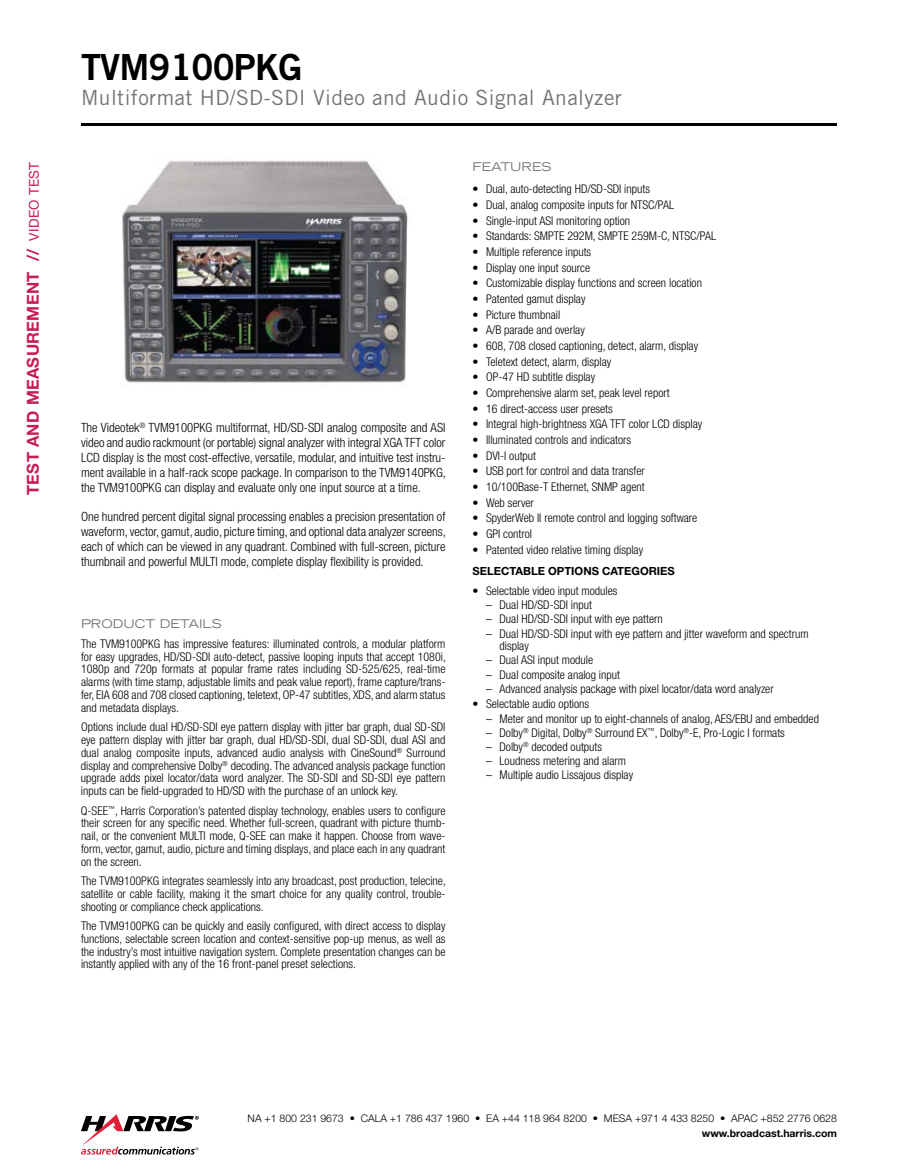
<style>
.page{position:relative;width:918px;height:1175px;background:#fff}
.page>*{position:absolute;margin:0;border:0;box-sizing:border-box;transform-origin:0 0}
.t1{font:36px "Trade Gothic LT Std Bd 2";letter-spacing:-.02em;color:#000}
.t2{font:21px "Trade Gothic LT Std";letter-spacing:.02em;color:#737477}
.t3{font:700 16.5px "Helvetica Neue LT Std";color:#c61e53}
.t4{font:300 condensed 12.75px/15px "Helvetica Neue LT Std";color:#000;text-align:justify}
.t5{font:300 condensed 12px/12.8px "Helvetica Neue LT Std";color:#000;text-align:justify}
.t6{font:expanded 12px "Trade Gothic LT Std";color:#737477}
.t7{font:700 11.25px "Helvetica Neue LT Std";color:#000}
.t8{font:300 10.5px "Helvetica Neue LT Std";color:#000}
.t9{font:700 10.5px "Helvetica Neue LT Std";color:#000}
.s1{font-weight:400;font-size:13.5px}
.s2{font-stretch:normal}
</style>
<div class="page">
<hr style="left:81px;top:123px;width:756px;height:2px;background:#000">
<svg style="left:81px;top:1114px;width:118px;height:40px"></svg>
<img style="left:122px;top:160px;width:286px;height:223px">
<h3 class="t3" style="left:23px;top:495px;width:334px;rotate:-90deg">Test and Measurement // <span class="s1">video test</span></h3>
<h1 class="t1" style="left:81px;top:45px;width:223px">TVM9100PKG</h1>
<h2 class="t2" style="left:81px;top:85px;width:542px">Multiformat HD/SD-SDI Video and Audio Signal Analyzer</h2>
<p class="t4" style="left:81px;top:420px;width:366px">The Videotek<sup>®</sup> TVM9100PKG multiformat, HD/SD-SDI analog composite and ASI video and audio rackmount (or portable) signal analyzer with integral XGA TFT color LCD display is the most cost-effective, versatile, modular, and intuitive test instru&shy;ment available in a half-rack scope package. In comparison to the TVM9140PKG, the TVM9100PKG can display and evaluate only one input source at a time.</p>
<p class="t4" style="left:81px;top:508px;width:366px">One hundred percent digital signal processing enables a precision presentation of waveform, vector, gamut, audio, picture timing, and optional data analyzer screens, each of which can be viewed in any quadrant. Combined with full-screen, picture thumbnail and powerful MULTI mode, complete display flexibility is provided.</p>
<p class="t6" style="left:81px;top:616px;width:142px">PRODUCT DETAILS</p>
<p class="t5" style="left:81px;top:637px;width:366px">The TVM9100PKG has impressive features: illuminated controls, a modular platform for easy upgrades, HD/SD-SDI auto-detect, passive looping inputs that accept 1080i, 1080p and 720p formats at popular frame rates including SD-525/625, real-time alarms (with time stamp, adjustable limits and peak value report), frame capture/trans&shy;fer, EIA 608 and 708 closed captioning, teletext, OP-47 subtitles, XDS, and alarm status and metadata displays.</p>
<p class="t5" style="left:81px;top:720px;width:366px">Options include dual HD/SD-SDI eye pattern display with jitter bar graph, dual SD-SDI eye pattern display with jitter bar graph, dual HD/SD-SDI, dual SD-SDI, dual ASI and dual analog composite inputs, advanced audio analysis with CineSound<sup>®</sup> Surround display and comprehensive Dolby<sup>®</sup> decoding. The advanced analysis package function upgrade adds pixel locator/data word analyzer. The SD-SDI and SD-SDI eye pattern inputs can be field-upgraded to HD/SD with the purchase of an unlock key.</p>
<p class="t5" style="left:81px;top:804px;width:366px">Q-SEE<sup>™</sup>, Harris Corporation’s patented display technology, enables users to configure their screen for any specific need. Whether full-screen, quadrant with picture thumb&shy;nail, or the convenient MULTI mode, Q-SEE can make it happen. Choose from wave&shy;form, vector, gamut, audio, picture and timing displays, and place each in any quadrant on the screen.</p>
<p class="t5" style="left:81px;top:874px;width:366px">The TVM9100PKG integrates seamlessly into any broadcast, post production, telecine, satellite or cable facility, making it the smart choice for any quality control, trouble&shy;shooting or compliance check applications.</p>
<p class="t5" style="left:81px;top:919px;width:366px">The TVM9100PKG can be quickly and easily configured, with direct access to display functions, selectable screen location and context-sensitive pop-up menus, as well as the industry’s most intuitive navigation system. Complete presentation changes can be instantly applied with any of the 16 front-panel preset selections.</p>
<p class="t6" style="left:472px;top:159px;width:81px">FEATURES</p>
<p class="t5" style="left:472px;top:182px;width:179px">• Dual, auto-detecting HD/SD-SDI inputs</p>
<p class="t5" style="left:472px;top:198px;width:203px">• Dual, analog composite inputs for NTSC/PAL</p>
<p class="t5" style="left:472px;top:214px;width:159px">• Single-input ASI monitoring option</p>
<p class="t5" style="left:472px;top:229px;width:245px">• Standards: SMPTE 292M, SMPTE 259M-C, NTSC/PAL</p>
<p class="t5" style="left:472px;top:245px;width:120px">• Multiple reference inputs</p>
<p class="t5" style="left:472px;top:261px;width:119px">• Display one input source</p>
<p class="t5" style="left:472px;top:276px;width:231px">• Customizable display functions and screen location</p>
<p class="t5" style="left:472px;top:292px;width:114px">• Patented gamut display</p>
<p class="t5" style="left:472px;top:308px;width:89px">• Picture thumbnail</p>
<p class="t5" style="left:472px;top:323px;width:114px">• A/B parade and overlay</p>
<p class="t5" style="left:472px;top:339px;width:227px">• 608, 708 closed captioning, detect, alarm, display</p>
<p class="t5" style="left:472px;top:355px;width:140px">• Teletext detect, alarm, display</p>
<p class="t5" style="left:472px;top:370px;width:124px">• OP-47 HD subtitle display</p>
<p class="t5" style="left:472px;top:386px;width:199px">• Comprehensive alarm set, peak level report</p>
<p class="t5" style="left:472px;top:402px;width:142px">• 16 direct-access user presets</p>
<p class="t5" style="left:472px;top:418px;width:231px">• Integral high-brightness XGA TFT color LCD display</p>
<p class="t5" style="left:472px;top:433px;width:160px">• Illuminated controls and indicators</p>
<p class="t5" style="left:472px;top:449px;width:65px">• DVI-I output</p>
<p class="t5" style="left:472px;top:465px;width:174px">• USB port for control and data transfer</p>
<p class="t5" style="left:472px;top:480px;width:174px">• 10/100Base-T Ethernet, SNMP agent</p>
<p class="t5" style="left:472px;top:496px;width:63px">• Web server</p>
<p class="t5" style="left:472px;top:512px;width:226px">• SpyderWeb II remote control and logging software</p>
<p class="t5" style="left:472px;top:527px;width:61px">• GPI control</p>
<p class="t5" style="left:472px;top:543px;width:172px">• Patented video relative timing display</p>
<p class="t7" style="left:472px;top:564px;width:204px">SELECTABLE OPTIONS CATEGORIES</p>
<p class="t5" style="left:472px;top:584px;width:147px">• Selectable video input modules</p>
<p class="t5" style="left:486px;top:598px;width:108px"><span class="s2">–</span> Dual HD/SD-SDI input</p>
<p class="t5" style="left:486px;top:612px;width:178px"><span class="s2">–</span> Dual HD/SD-SDI input with eye pattern</p>
<p class="t5" style="left:500px;top:627px;width:311px;text-indent:-14px"><span class="s2">–</span> Dual HD/SD-SDI input with eye pattern and jitter waveform and spectrum display</p>
<p class="t5" style="left:486px;top:653px;width:109px"><span class="s2">–</span> Dual ASI input module</p>
<p class="t5" style="left:486px;top:668px;width:136px"><span class="s2">–</span> Dual composite analog input</p>
<p class="t5" style="left:486px;top:682px;width:289px"><span class="s2">–</span> Advanced analysis package with pixel locator/data word analyzer</p>
<p class="t5" style="left:472px;top:697px;width:118px">• Selectable audio options</p>
<p class="t5" style="left:486px;top:712px;width:335px"><span class="s2">–</span> Meter and monitor up to eight-channels of analog, AES/EBU and embedded</p>
<p class="t5" style="left:486px;top:726px;width:300px"><span class="s2">–</span> Dolby<sup>®</sup> Digital, Dolby<sup>®</sup> Surround EX<sup>™</sup>, Dolby<sup>®</sup>-E, Pro-Logic I formats</p>
<p class="t5" style="left:486px;top:740px;width:118px"><span class="s2">–</span> Dolby<sup>®</sup> decoded outputs</p>
<p class="t5" style="left:486px;top:754px;width:142px"><span class="s2">–</span> Loudness metering and alarm</p>
<p class="t5" style="left:486px;top:768px;width:149px"><span class="s2">–</span> Multiple audio Lissajous display</p>
<p class="t8" style="left:248px;top:1111px;width:591px">NA +1 800 231 9673 • CALA +1 786 437 1960 • EA +44 118 964 8200 • MESA +971 4 433 8250 • APAC +852 2776 0628</p>
<p class="t9" style="left:702px;top:1127px;width:137px">www.broadcast.harris.com</p>
</div>
